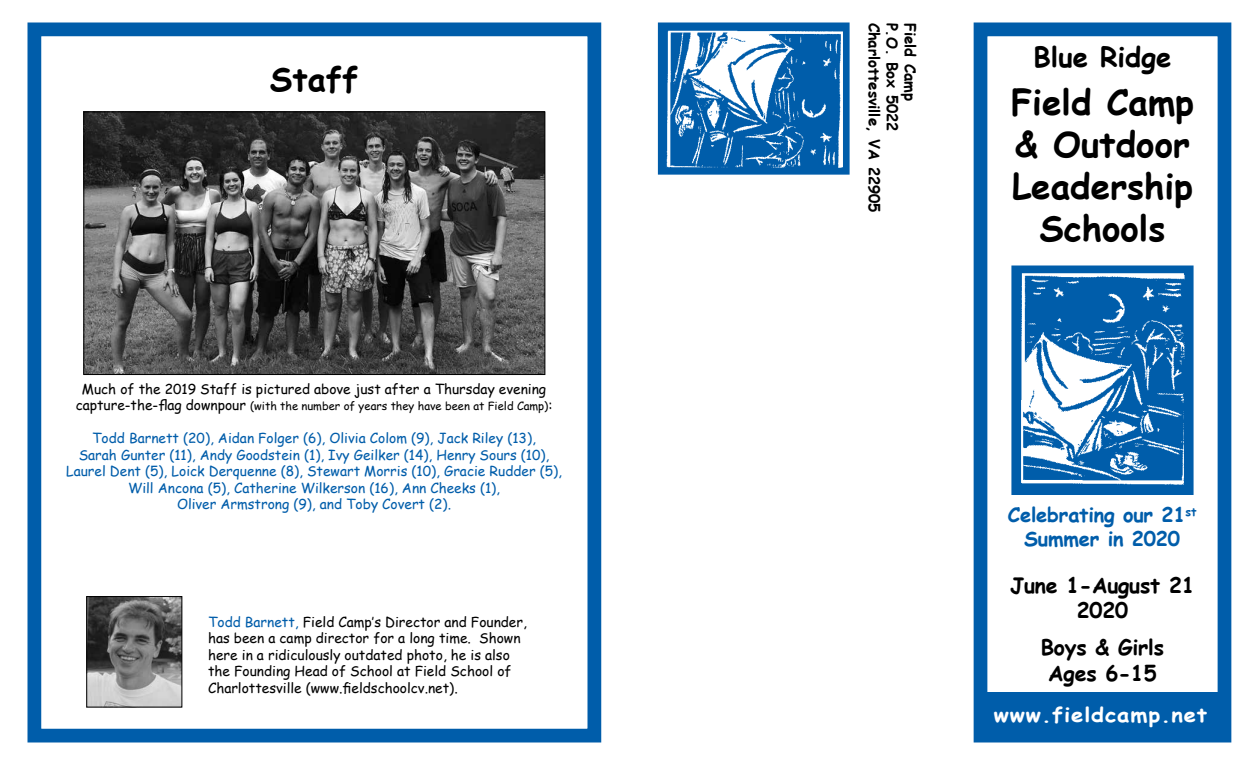
<style>
.page{position:relative;width:1260px;height:765px;background:#fff}
.page>*{position:absolute;margin:0;border:0;box-sizing:border-box;transform-origin:0 0}
.t1{font:700 35px/42px "Comic Sans MS";color:#000;text-align:center}
.t2{font:700 32.5px "Comic Sans MS";color:#000}
.t3{font:700 27.5px "Comic Sans MS";color:#000}
.t4{font:700 21.25px/25.5px "Comic Sans MS";letter-spacing:-.01em;color:#000;text-align:center}
.t5{font:700 20px/24px "Comic Sans MS";letter-spacing:-.01em;color:#005daa;text-align:center}
.t6{font:700 20px "Comic Sans MS";letter-spacing:.04em;color:#fff;scale:1.1 1}
.t7{font:700 15px "Comic Sans MS";color:#000}
.t8{font:13.75px/16.5px "Comic Sans MS";color:#005daa;text-align:center}
.t9{font:13.75px/16.5px "Comic Sans MS";color:#000}
.t10{font:11.25px "Comic Sans MS";color:#000}
.s1{font-size:13.75px}
.s2{color:#005daa}
</style>
<div class="page">
<div style="left:28px;top:22px;width:573px;height:720px;border:14px solid #005daa"></div>
<img style="left:1014px;top:268px;width:177px;height:224px">
<div style="left:1011px;top:265px;width:183px;height:230px;border:2px solid #005daa"></div>
<div style="left:974px;top:22px;width:257px;height:720px;border:14px solid #005daa"></div>
<div style="left:984px;top:692px;width:235px;height:38px;background:#005daa"></div>
<img style="left:88px;top:598px;width:92px;height:107px">
<div style="left:86px;top:596px;width:96px;height:111px;border:1px solid #000"></div>
<img style="left:86px;top:114px;width:457px;height:259px">
<div style="left:84px;top:112px;width:461px;height:263px;border:1px solid #000"></div>
<img style="left:661px;top:25px;width:186px;height:147px">
<div style="left:658px;top:22px;width:192px;height:153px;border:2px solid #005daa"></div>
<h2 class="t2" style="left:270px;top:55px;width:90px">Staff</h2>
<p class="t9" style="left:82px;top:380px;width:466px">Much of the 2019 Staff is pictured above just after a Thursday evening</p>
<p class="t10" style="left:76px;top:398px;width:478px"><span class="s1">capture-the-flag downpour</span> (with the number of years they have been at Field Camp)<span class="s1">:</span></p>
<p class="t8" style="left:66px;top:430px;width:497px">Todd Barnett (20), Aidan Folger (6), Olivia Colom (9), Jack Riley (13),<br>Sarah Gunter (11), Andy Goodstein (1), Ivy Geilker (14), Henry Sours (10), Laurel Dent (5), Loick Derquenne (8), Stewart Morris (10), Gracie Rudder (5), Will Ancona (5), Catherine Wilkerson (16), Ann Cheeks (1),<br>Oliver Armstrong (9), and Toby Covert (2).</p>
<p class="t9" style="left:208px;top:613px;width:320px"><span class="s2">Todd Barnett,</span> Field Camp’s Director and Founder, has been a camp director for a long time. Shown here in a ridiculously outdated photo, he is also the Founding Head of School at Field School of Charlottesville (www.fieldschoolcv.net).</p>
<p class="t7" style="left:885px;top:22px;width:191px;rotate:90deg">Charlottesville, VA 22905</p>
<p class="t7" style="left:903px;top:22px;width:110px;rotate:90deg">P.O. Box 5022</p>
<p class="t7" style="left:921px;top:22px;width:80px;rotate:90deg">Field Camp</p>
<h3 class="t3" style="left:1034px;top:37px;width:139px">Blue Ridge</h3>
<h1 class="t1" style="left:1011px;top:80px;width:184px">Field Camp &amp; Outdoor<br>Leadership<br>Schools</h1>
<h3 class="t5" style="left:1008px;top:502px;width:190px">Celebrating our 21<sup>st<br></sup>Summer in 2020</h3>
<h3 class="t4" style="left:1010px;top:572px;width:186px">June 1-August 21<br>2020</h3>
<h3 class="t4" style="left:1041px;top:634px;width:125px">Boys &amp; Girls<br>Ages 6-15</h3>
<h3 class="t6" style="left:994px;top:700px;width:196px">www.fieldcamp.net</h3>
</div>
